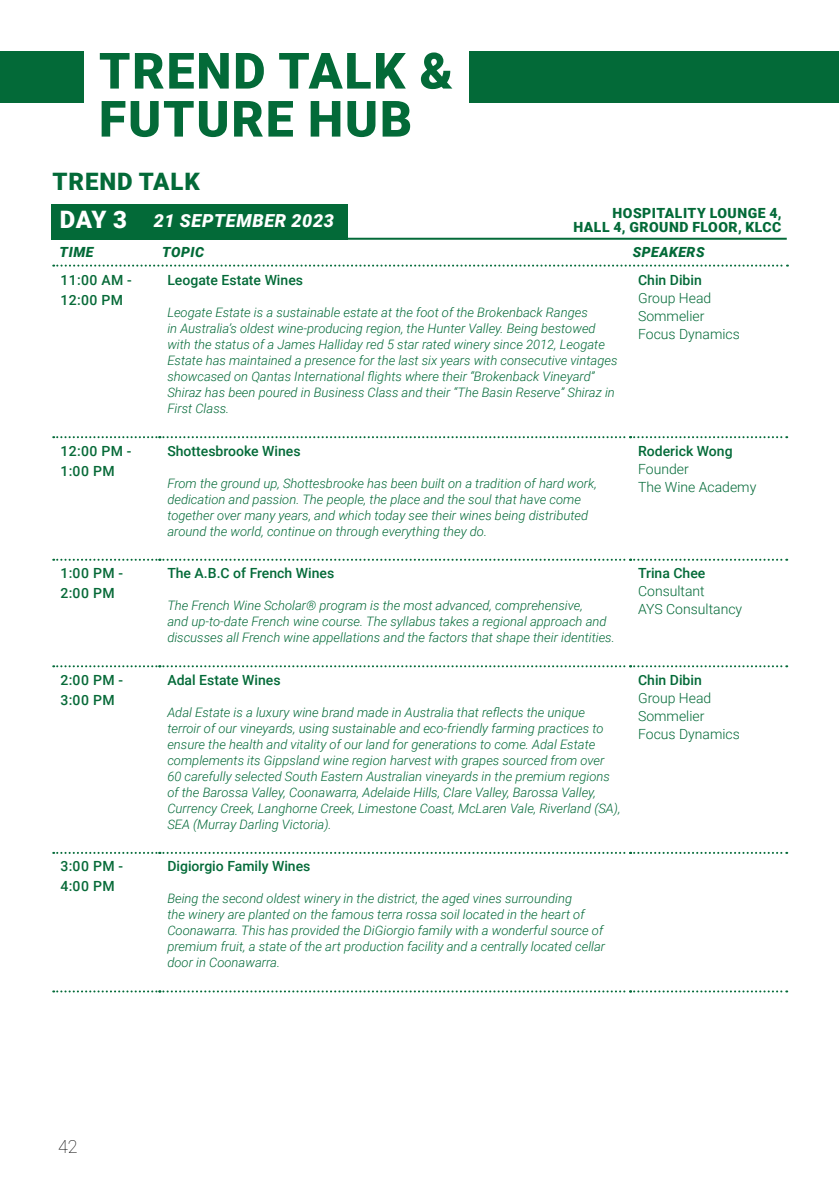
<style>
.page{position:relative;width:839px;height:1191px;background:#fff}
.page>*{position:absolute;margin:0;border:0;box-sizing:border-box;transform-origin:0 0}
.t1{font:900 50px/48px "Roboto";letter-spacing:.035em;color:#036a38}
.t2{font:900 24px "Roboto";letter-spacing:.035em;color:#036a38}
.t3{font:italic 900 18px "Roboto";letter-spacing:.035em;color:#fff}
.t4{font:100 18px "Roboto";color:#000}
.t5{font:500 14px "Roboto";color:#036a38}
.t6{font:300 14px/18px "Roboto";color:#036a38}
.t7{font:500 14px/20px "Roboto";letter-spacing:.035em;color:#076a38}
.t8{font:900 14px/14px "Roboto";letter-spacing:.035em;color:#036a38;text-align:right}
.t9{font:italic 900 14px "Roboto";letter-spacing:.035em;color:#036a38}
.t10{font:italic 300 13px/16px "Roboto";color:#036a38}
.s1{font-style:normal;font-size:24px}
</style>
<div class="page">
<div style="left:469px;top:51px;width:370px;height:51px;background:#036a38"></div>
<div style="left:0;top:51px;width:83px;height:51px;background:#036a38"></div>
<div style="left:51px;top:204px;width:297px;height:36px;background:#036a38"></div>
<svg style="left:53px;top:264px;width:735px;height:2px"></svg>
<hr style="left:51px;top:238px;width:735px;height:2px;background:#036a38">
<svg style="left:53px;top:436px;width:734px;height:2px"></svg>
<svg style="left:53px;top:558px;width:734px;height:2px"></svg>
<svg style="left:53px;top:665px;width:734px;height:2px"></svg>
<svg style="left:53px;top:851px;width:734px;height:2px"></svg>
<svg style="left:53px;top:990px;width:734px;height:2px"></svg>
<h1 class="t1" style="left:99px;top:45px;width:356px">TREND TALK &amp;<br>FUTURE HUB</h1>
<h2 class="t2" style="left:53px;top:165px;width:148px">TREND TALK</h2>
<h3 class="t3" style="left:60px;top:208px;width:276px"><span class="s1">DAY 3</span> 21 SEPTEMBER 2023</h3>
<p class="t9" style="left:60px;top:242px;width:35px">TIME</p>
<p class="t9" style="left:162px;top:242px;width:43px">TOPIC</p>
<p class="t9" style="left:632px;top:242px;width:73px">SPEAKERS</p>
<p class="t7" style="left:60px;top:269px;width:73px">11:00 AM -<br>12:00 PM</p>
<p class="t5" style="left:167px;top:270px;width:137px">Leogate Estate Wines</p>
<p class="t10" style="left:167px;top:304px;width:451px">Leogate Estate is a sustainable estate at the foot of the Brokenback Ranges<br>in Australia’s oldest wine-producing region, the Hunter Valley. Being bestowed with the status of a James Halliday red 5 star rated winery since 2012, Leogate Estate has maintained a presence for the last six years with consecutive vintages showcased on Qantas International flights where their “Brokenback Vineyard” Shiraz has been poured in Business Class and their “The Basin Reserve” Shiraz in First Class.</p>
<p class="t8" style="left:573px;top:206px;width:210px">HOSPITALITY LOUNGE 4,<br>HALL 4, GROUND FLOOR, KLCC</p>
<p class="t5" style="left:638px;top:270px;width:65px">Chin Dibin</p>
<p class="t6" style="left:638px;top:288px;width:103px">Group Head<br>Sommelier<br>Focus Dynamics</p>
<p class="t7" style="left:60px;top:440px;width:73px">12:00 PM -<br>1:00 PM</p>
<p class="t5" style="left:167px;top:441px;width:135px">Shottesbrooke Wines</p>
<p class="t10" style="left:167px;top:474px;width:431px">From the ground up, Shottesbrooke has been built on a tradition of hard work, dedication and passion. The people, the place and the soul that have come together over many years, and which today see their wines being distributed around the world, continue on through everything they do.</p>
<p class="t7" style="left:60px;top:562px;width:64px">1:00 PM -<br>2:00 PM</p>
<p class="t5" style="left:167px;top:563px;width:168px">The A.B.C of French Wines</p>
<p class="t10" style="left:167px;top:597px;width:449px">The French Wine Scholar® program is the most advanced, comprehensive,<br>and up-to-date French wine course. The syllabus takes a regional approach and discusses all French wine appellations and the factors that shape their identities.</p>
<p class="t7" style="left:60px;top:669px;width:64px">2:00 PM -<br>3:00 PM</p>
<p class="t5" style="left:167px;top:670px;width:115px">Adal Estate Wines</p>
<p class="t10" style="left:167px;top:703px;width:454px">Adal Estate is a luxury wine brand made in Australia that reflects the unique terroir of our vineyards, using sustainable and eco-friendly farming practices to ensure the health and vitality of our land for generations to come. Adal Estate complements its Gippsland wine region harvest with grapes sourced from over 60 carefully selected South Eastern Australian vineyards in the premium regions of the Barossa Valley, Coonawarra, Adelaide Hills, Clare Valley, Barossa Valley, Currency Creek, Langhorne Creek, Limestone Coast, McLaren Vale, Riverland (SA), SEA (Murray Darling Victoria).</p>
<p class="t7" style="left:60px;top:855px;width:64px">3:00 PM -<br>4:00 PM</p>
<p class="t5" style="left:167px;top:856px;width:145px">Digiorgio Family Wines</p>
<p class="t10" style="left:167px;top:890px;width:439px">Being the second oldest winery in the district, the aged vines surrounding<br>the winery are planted on the famous terra rossa soil located in the heart of Coonawarra. This has provided the DiGiorgio family with a wonderful source of premium fruit, a state of the art production facility and a centrally located cellar door in Coonawarra.</p>
<p class="t5" style="left:638px;top:441px;width:96px">Roderick Wong</p>
<p class="t6" style="left:638px;top:459px;width:120px">Founder<br>The Wine Academy</p>
<p class="t5" style="left:638px;top:563px;width:69px">Trina Chee</p>
<p class="t6" style="left:638px;top:581px;width:106px">Consultant<br>AYS Consultancy</p>
<p class="t5" style="left:638px;top:670px;width:65px">Chin Dibin</p>
<p class="t6" style="left:638px;top:688px;width:103px">Group Head<br>Sommelier<br>Focus Dynamics</p>
<h3 class="t4" style="left:58px;top:1133px;width:21px">42</h3>
</div>
